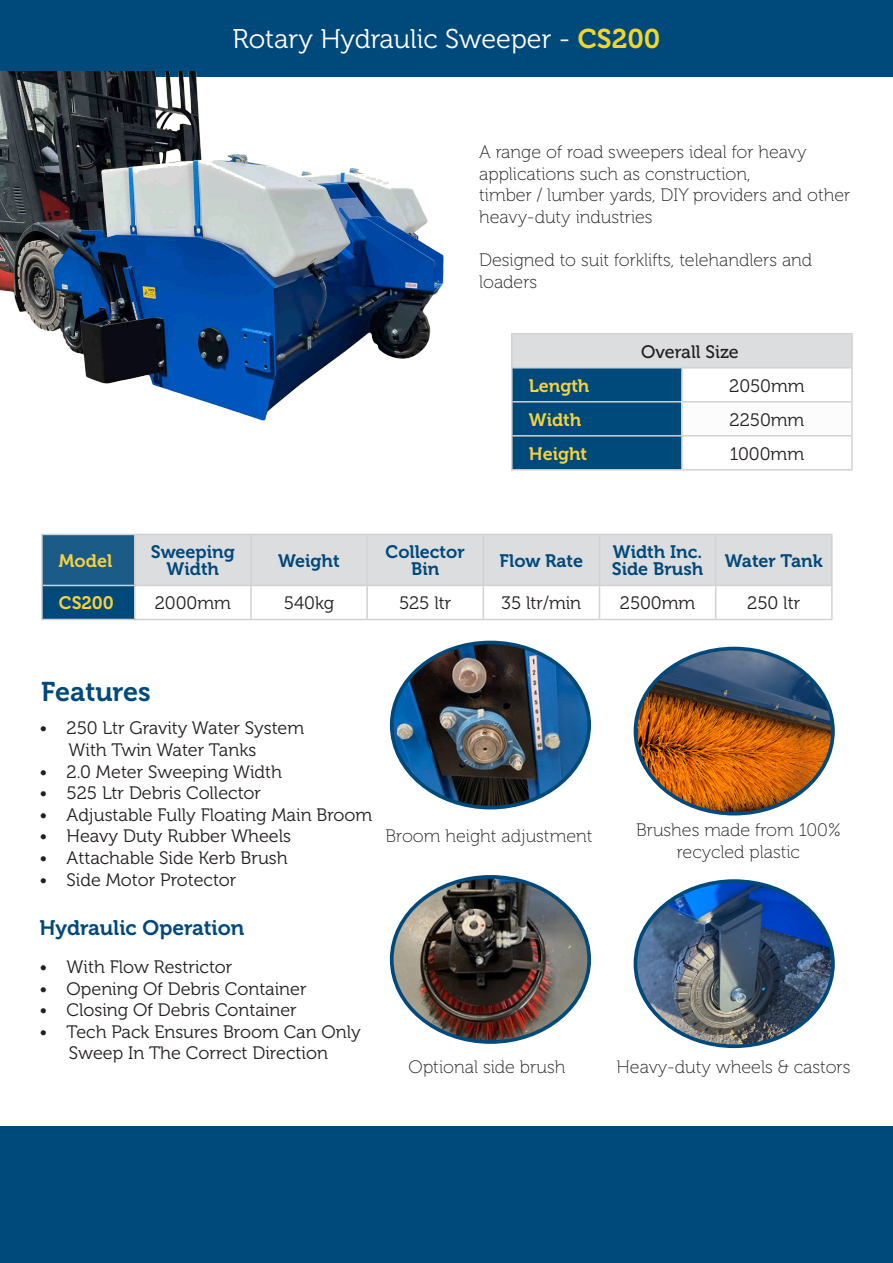
<style>
.page{position:relative;width:893px;height:1263px;background:#fff}
.page>*{position:absolute;margin:0;border:0;box-sizing:border-box;transform-origin:0 0}
.t1{font:27px "Museo 300";color:#fff}
.t2{font:27px "Museo 700";color:#00497b}
.t3{font:21px "Museo 700";color:#00497b}
.t4{font:18px "Museo 300";color:#231f20}
.t5{font:18px/21.6px "Museo 100";color:#231f20}
.t6{font:18px/16.5px "Museo 700";color:#00497b;text-align:center}
.t7{font:18px "Museo 700";color:#f6d23d}
.t8{font:18px "Museo 500";color:#231f20}
.s1{font-family:"Museo 700";color:#f4d625}
</style>
<div class="page">
<div style="left:0;top:0;width:893px;height:77px;background:#00497b"></div>
<div style="left:0;top:1127px;width:893px;height:136px;background:#00497b"></div>
<img style="left:0;top:71px;width:446px;height:463px">
<div style="left:42px;top:534px;width:93px;height:51px;background:#1a5b88"></div>
<div style="left:135px;top:535px;width:696px;height:50px;background:#dcdddf"></div>
<div style="left:42px;top:585px;width:93px;height:34px;background:#00497b"></div>
<hr style="left:41px;top:534px;width:94px;height:1px;background:#d1d2d4">
<hr style="left:41px;top:535px;width:2px;height:50px;background:#d1d2d4">
<hr style="left:135px;top:619px;width:116px;height:1px;background:#d1d2d4">
<hr style="left:251px;top:619px;width:116px;height:1px;background:#d1d2d4">
<hr style="left:367px;top:619px;width:116px;height:1px;background:#d1d2d4">
<hr style="left:483px;top:619px;width:116px;height:1px;background:#d1d2d4">
<hr style="left:599px;top:619px;width:117px;height:1px;background:#d1d2d4">
<hr style="left:716px;top:619px;width:117px;height:1px;background:#d1d2d4">
<hr style="left:135px;top:534px;width:116px;height:1px;background:#d1d2d4">
<hr style="left:251px;top:534px;width:116px;height:1px;background:#d1d2d4">
<hr style="left:367px;top:534px;width:116px;height:1px;background:#d1d2d4">
<hr style="left:483px;top:534px;width:116px;height:1px;background:#d1d2d4">
<hr style="left:599px;top:534px;width:117px;height:1px;background:#d1d2d4">
<hr style="left:716px;top:534px;width:117px;height:1px;background:#d1d2d4">
<hr style="left:135px;top:585px;width:116px;height:1px;background:#d1d2d4">
<hr style="left:251px;top:585px;width:116px;height:1px;background:#d1d2d4">
<hr style="left:367px;top:585px;width:116px;height:1px;background:#d1d2d4">
<hr style="left:483px;top:585px;width:116px;height:1px;background:#d1d2d4">
<hr style="left:599px;top:585px;width:117px;height:1px;background:#d1d2d4">
<hr style="left:716px;top:585px;width:115px;height:1px;background:#d1d2d4">
<hr style="left:134px;top:535px;width:1px;height:50px;background:#d1d2d4">
<hr style="left:250px;top:535px;width:2px;height:50px;background:#d1d2d4">
<hr style="left:366px;top:535px;width:2px;height:50px;background:#d1d2d4">
<hr style="left:483px;top:535px;width:1px;height:50px;background:#d1d2d4">
<hr style="left:599px;top:535px;width:1px;height:50px;background:#d1d2d4">
<hr style="left:715px;top:535px;width:1px;height:50px;background:#d1d2d4">
<hr style="left:831px;top:535px;width:2px;height:50px;background:#d1d2d4">
<hr style="left:41px;top:585px;width:2px;height:34px;background:#d1d2d4">
<hr style="left:43px;top:585px;width:92px;height:1px;background:#d1d2d4">
<hr style="left:134px;top:586px;width:1px;height:33px;background:#d1d2d4">
<hr style="left:250px;top:586px;width:2px;height:33px;background:#d1d2d4">
<hr style="left:366px;top:586px;width:2px;height:33px;background:#d1d2d4">
<hr style="left:483px;top:586px;width:1px;height:33px;background:#d1d2d4">
<hr style="left:599px;top:586px;width:1px;height:33px;background:#d1d2d4">
<hr style="left:715px;top:586px;width:1px;height:33px;background:#d1d2d4">
<hr style="left:831px;top:585px;width:2px;height:34px;background:#d1d2d4">
<hr style="left:41px;top:619px;width:94px;height:1px;background:#d1d2d4">
<div style="left:512px;top:334px;width:340px;height:34px;background:#dcdddf"></div>
<div style="left:513px;top:368px;width:168px;height:101px;background:#00497b"></div>
<hr style="left:682px;top:401px;width:169px;height:1px;background:#d1d2d4">
<hr style="left:682px;top:435px;width:169px;height:2px;background:#d1d2d4">
<hr style="left:682px;top:469px;width:171px;height:2px;background:#d1d2d4">
<hr style="left:682px;top:367px;width:169px;height:1px;background:#d1d2d4">
<hr style="left:511px;top:334px;width:2px;height:34px;background:#d1d2d4">
<hr style="left:511px;top:368px;width:2px;height:34px;background:#d1d2d4">
<hr style="left:511px;top:402px;width:2px;height:34px;background:#d1d2d4">
<hr style="left:511px;top:436px;width:2px;height:33px;background:#d1d2d4">
<hr style="left:511px;top:333px;width:171px;height:1px;background:#d1d2d4">
<hr style="left:682px;top:333px;width:171px;height:1px;background:#d1d2d4">
<hr style="left:513px;top:367px;width:169px;height:1px;background:#d1d2d4">
<hr style="left:851px;top:334px;width:2px;height:34px;background:#d1d2d4">
<hr style="left:681px;top:368px;width:2px;height:33px;background:#d1d2d4">
<hr style="left:851px;top:368px;width:2px;height:34px;background:#d1d2d4">
<hr style="left:681px;top:402px;width:2px;height:33px;background:#d1d2d4">
<hr style="left:851px;top:402px;width:2px;height:34px;background:#d1d2d4">
<hr style="left:681px;top:437px;width:2px;height:32px;background:#d1d2d4">
<hr style="left:851px;top:436px;width:2px;height:33px;background:#d1d2d4">
<hr style="left:513px;top:401px;width:169px;height:1px;background:#d1d2d4">
<hr style="left:513px;top:435px;width:169px;height:2px;background:#d1d2d4">
<hr style="left:511px;top:469px;width:171px;height:2px;background:#d1d2d4">
<img style="left:392px;top:642px;width:197px;height:166px">
<div style="left:390px;top:641px;width:201px;height:168px;border:4px solid #00497b;border-radius:50%"></div>
<img style="left:392px;top:877px;width:197px;height:165px">
<div style="left:390px;top:875px;width:201px;height:169px;border:4px solid #00497b;border-radius:50%"></div>
<img style="left:635px;top:881px;width:198px;height:165px">
<div style="left:634px;top:879px;width:201px;height:169px;border:4px solid #00497b;border-radius:50%"></div>
<img style="left:635px;top:648px;width:198px;height:166px">
<div style="left:634px;top:647px;width:201px;height:168px;border:4px solid #00497b;border-radius:50%"></div>
<p class="t1" style="left:233px;top:24px;width:429px">Rotary Hydraulic Sweeper - <span class="s1">CS200</span></p>
<p class="t5" style="left:479px;top:142px;width:329px">A range of road sweepers ideal for heavy</p>
<p class="t5" style="left:479px;top:163px;width:273px">applications such as construction,</p>
<p class="t5" style="left:479px;top:185px;width:373px">timber / lumber yards, DIY providers and other heavy-duty industries</p>
<p class="t5" style="left:479px;top:250px;width:335px">Designed to suit forklifts, telehandlers and loaders</p>
<p class="t8" style="left:641px;top:341px;width:99px">Overall Size</p>
<p class="t7" style="left:529px;top:375px;width:62px">Length</p>
<p class="t4" style="left:729px;top:376px;width:77px">2050mm</p>
<p class="t7" style="left:529px;top:409px;width:54px">Width</p>
<p class="t4" style="left:730px;top:410px;width:76px">2250mm</p>
<p class="t7" style="left:529px;top:443px;width:60px">Height</p>
<p class="t4" style="left:730px;top:444px;width:76px">1000mm</p>
<p class="t7" style="left:59px;top:550px;width:55px">Model</p>
<p class="t6" style="left:151px;top:544px;width:85px">Sweeping<br>Width</p>
<p class="t6" style="left:278px;top:552px;width:63px">Weight</p>
<p class="t6" style="left:386px;top:544px;width:81px">Collector<br>Bin</p>
<p class="t6" style="left:500px;top:552px;width:85px">Flow Rate</p>
<p class="t6" style="left:612px;top:544px;width:93px;text-align:left">Width Inc.<br>Side Brush</p>
<p class="t6" style="left:725px;top:552px;width:99px">Water Tank</p>
<p class="t7" style="left:59px;top:593px;width:57px">CS200</p>
<p class="t4" style="left:155px;top:593px;width:78px">2000mm</p>
<p class="t4" style="left:284px;top:593px;width:52px">540kg</p>
<p class="t4" style="left:399px;top:593px;width:54px">525 ltr</p>
<p class="t4" style="left:502px;top:593px;width:81px">35 ltr/min</p>
<p class="t4" style="left:620px;top:593px;width:77px">2500mm</p>
<p class="t4" style="left:747px;top:593px;width:54px">250 ltr</p>
<p class="t2" style="left:41px;top:676px;width:111px">Features</p>
<p class="t4" style="left:40px;top:718px;width:266px">• 250 Ltr Gravity Water System</p>
<p class="t4" style="left:69px;top:740px;width:189px">With Twin Water Tanks</p>
<p class="t4" style="left:40px;top:762px;width:244px">• 2.0 Meter Sweeping Width</p>
<p class="t4" style="left:40px;top:783px;width:223px">• 525 Ltr Debris Collector</p>
<p class="t4" style="left:40px;top:805px;width:334px">• Adjustable Fully Floating Main Broom</p>
<p class="t4" style="left:40px;top:826px;width:253px">• Heavy Duty Rubber Wheels</p>
<p class="t4" style="left:40px;top:848px;width:250px">• Attachable Side Kerb Brush</p>
<p class="t4" style="left:40px;top:870px;width:198px">• Side Motor Protector</p>
<p class="t3" style="left:40px;top:916px;width:206px">Hydraulic Operation</p>
<p class="t4" style="left:40px;top:957px;width:194px">• With Flow Restrictor</p>
<p class="t4" style="left:40px;top:979px;width:269px">• Opening Of Debris Container</p>
<p class="t4" style="left:40px;top:1000px;width:259px">• Closing Of Debris Container</p>
<p class="t4" style="left:40px;top:1022px;width:323px">• Tech Pack Ensures Broom Can Only</p>
<p class="t4" style="left:69px;top:1043px;width:261px">Sweep In The Correct Direction</p>
<p class="t5" style="left:386px;top:825px;width:208px">Broom height adjustment</p>
<p class="t5" style="left:636px;top:820px;width:206px;text-align:center">Brushes made from 100% recycled plastic</p>
<p class="t5" style="left:409px;top:1056px;width:158px">Optional side brush</p>
<p class="t5" style="left:617px;top:1056px;width:235px">Heavy-duty wheels &amp; castors</p>
</div>
